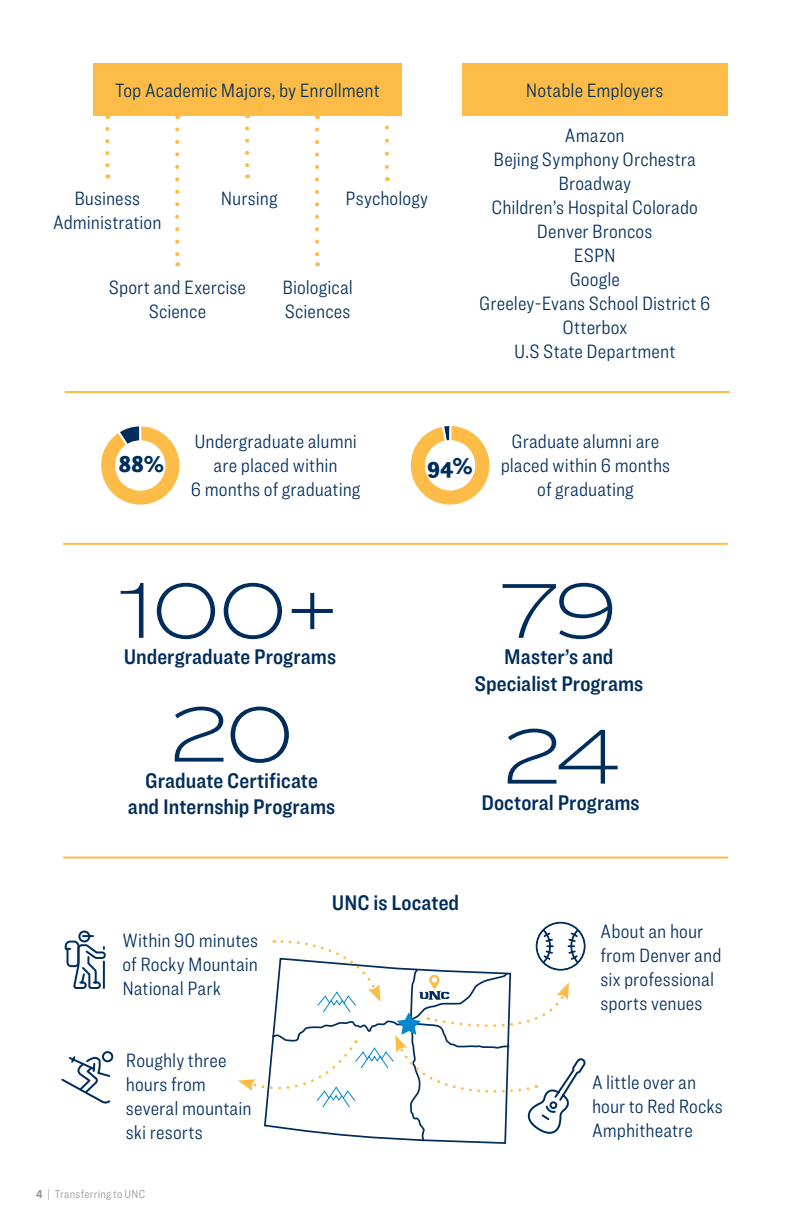
<style>
.page{position:relative;width:792px;height:1224px;background:#fff}
.page>*{position:absolute;margin:0;border:0;box-sizing:border-box;transform-origin:0 0}
.t1{font:100 80.6px "Ringside Extra Wide";letter-spacing:-.07em;color:#002d5b}
.t2{font:900 24px "Questa Slab";color:#002d5b}
.t3{font:22px/26.4px "Ringside Condensed Semi";letter-spacing:.005em;color:#002d5b;text-align:center}
.t4{font:300 20px/24px "Ringside Condensed";letter-spacing:.005em;color:#002d5b;text-align:center}
.t5{font:300 12px "Ringside Condensed";letter-spacing:.025em;color:#939598}
.s1{font-weight:700}
</style>
<div class="page">
<svg style="left:61px;top:1051px;width:53px;height:53px"></svg>
<div style="left:78px;top:931px;width:12px;height:11px;border:2px solid #002d5b;border-radius:50%"></div>
<svg style="left:64px;top:934px;width:42px;height:55px"></svg>
<svg style="left:238px;top:921px;width:348px;height:221px"></svg>
<div style="left:93px;top:63px;width:309px;height:52px;background:#fdbc47"></div>
<div style="left:462px;top:63px;width:265px;height:52px;background:#fdbc47"></div>
<svg style="left:105px;top:129px;width:4px;height:49px"></svg>
<svg style="left:245px;top:128px;width:4px;height:50px"></svg>
<svg style="left:385px;top:127px;width:4px;height:54px"></svg>
<svg style="left:315px;top:129px;width:4px;height:137px"></svg>
<svg style="left:175px;top:129px;width:4px;height:137px"></svg>
<svg style="left:101px;top:426px;width:79px;height:79px"></svg>
<div style="left:115px;top:440px;width:51px;height:51px;background:#fff;border-radius:50%"></div>
<svg style="left:410px;top:426px;width:80px;height:79px"></svg>
<div style="left:425px;top:440px;width:50px;height:51px;background:#fff;border-radius:50%"></div>
<hr style="left:63px;top:543px;width:665px;height:2px;background:#fdbc47">
<hr style="left:65px;top:391px;width:665px;height:2px;background:#fdbc47">
<hr style="left:63px;top:857px;width:665px;height:2px;background:#fdbc47">
<p class="t4" style="left:115px;top:78px;width:266px">Top Academic Majors, by Enrollment</p>
<p class="t4" style="left:526px;top:78px;width:139px">Notable Employers</p>
<p class="t4" style="left:53px;top:187px;width:110px">Business<br>Administration</p>
<p class="t4" style="left:221px;top:187px;width:58px">Nursing</p>
<p class="t4" style="left:346px;top:187px;width:84px">Psychology</p>
<p class="t4" style="left:109px;top:275px;width:139px">Sport and Exercise<br>Science</p>
<p class="t4" style="left:282px;top:275px;width:72px;text-align:left">Biological<br>Sciences</p>
<p class="t4" style="left:479px;top:123px;width:233px">Amazon<br>Bejing Symphony Orchestra<br>Broadway<br>Children’s Hospital Colorado<br>Denver Broncos<br>ESPN<br>Google<br>Greeley-Evans School District 6<br>Otterbox<br>U.S State Department</p>
<p class="t4" style="left:191px;top:429px;width:171px">Undergraduate alumni are placed within<br>6 months of graduating</p>
<p class="t4" style="left:501px;top:429px;width:171px">Graduate alumni are placed within 6 months of graduating</p>
<p class="t2" style="left:119px;top:448px;width:47px">88%</p>
<p class="t2" style="left:427px;top:451px;width:47px">94%</p>
<h1 class="t1" style="left:118px;top:550px;width:226px">100+</h1>
<p class="t3" style="left:124px;top:643px;width:214px">Undergraduate Programs</p>
<h1 class="t1" style="left:168px;top:674px;width:129px">20</h1>
<p class="t3" style="left:128px;top:793px;width:209px">and Internship Programs</p>
<p class="t3" style="left:145px;top:767px;width:174px">Graduate Certificate</p>
<h1 class="t1" style="left:499px;top:550px;width:122px">79</h1>
<p class="t3" style="left:475px;top:643px;width:170px">Master’s and<br>Specialist Programs</p>
<h1 class="t1" style="left:501px;top:696px;width:121px">24</h1>
<p class="t3" style="left:481px;top:789px;width:160px">Doctoral Programs</p>
<p class="t4" style="left:122px;top:928px;width:137px;text-align:justify">Within 90 minutes of Rocky Mountain National Park</p>
<p class="t4" style="left:126px;top:1048px;width:127px;text-align:left">Roughly three hours from several mountain ski resorts</p>
<p class="t5" style="left:36px;top:1186px;width:111px"><span class="s1">4</span> | Transferring to UNC</p>
<p class="t3" style="left:332px;top:889px;width:129px">UNC is Located</p>
<p class="t4" style="left:600px;top:919px;width:123px;text-align:left">About an hour from Denver and six professional sports venues</p>
<p class="t4" style="left:592px;top:1070px;width:132px;text-align:left">A little over an hour to Red Rocks<br>Amphitheatre</p>
</div>
